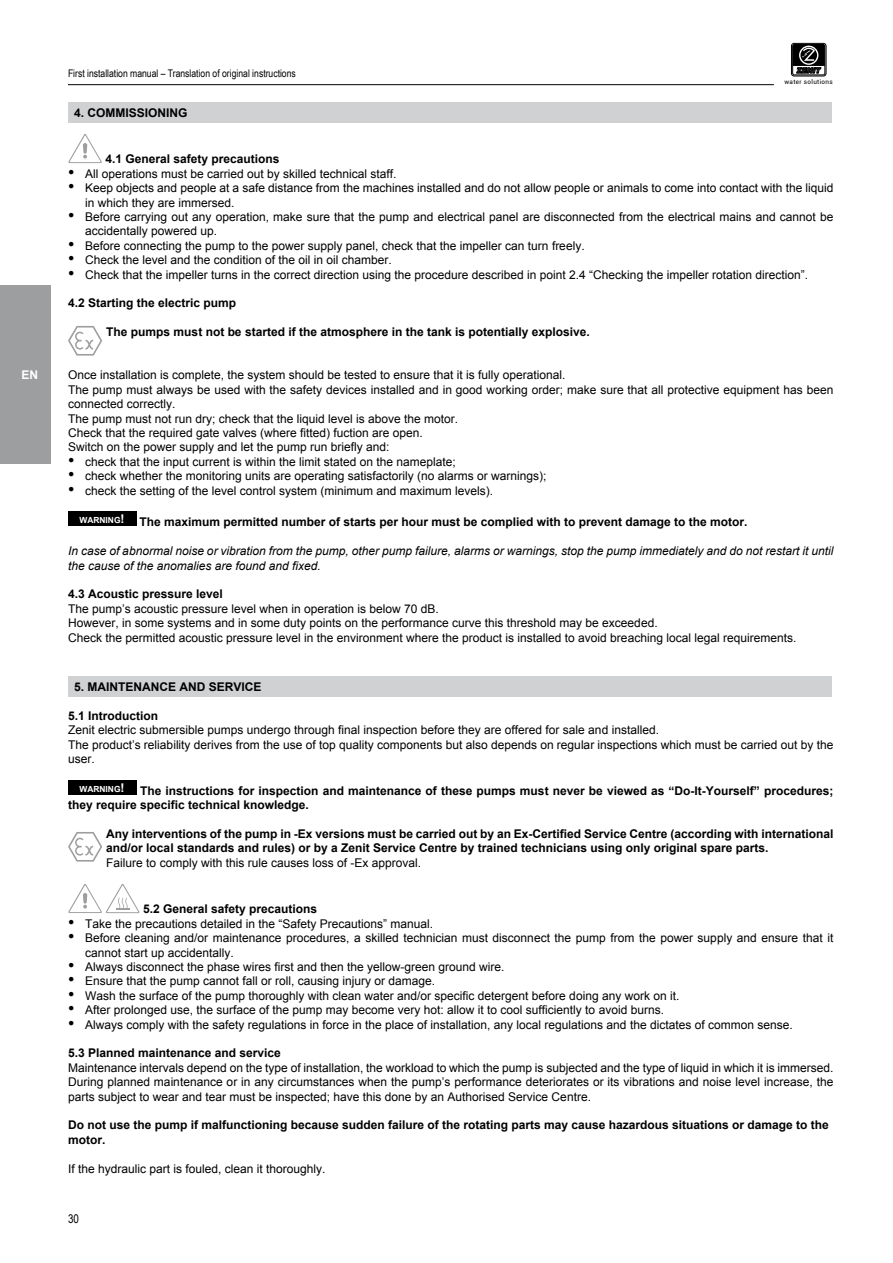
<style>
.page{position:relative;width:893px;height:1263px;background:#fff}
.page>*{position:absolute;margin:0;border:0;box-sizing:border-box;transform-origin:0 0}
.t1{font:12px/14.4px "Arial";color:#000}
.t2{font:700 12px/14.4px "Arial";color:#000}
.t3{font:italic 12px/14.4px "Arial";color:#000}
.t4{font:12px "Arial Narrow";color:#000}
.t5{font:700 12px "Arial";color:#fff}
.t6{font:10.5px "Arial Narrow";color:#000}
.t7{font:700 8.4px "Arial";color:#fff}
.t8{font:6.3px "Roboto";letter-spacing:.05em;color:#000}
.s1{font-family:"Times New Roman";font-size:18px}
.s2{font-size:12px}
</style>
<div class="page">
<hr style="left:68px;top:84px;width:706px;height:1px;background:#000">
<div style="left:791px;top:43px;width:35px;height:33px;border:1px solid #000;border-radius:3px"></div>
<div style="left:792px;top:44px;width:33px;height:31px;border:1px solid #000;border-radius:2px"></div>
<svg style="left:793px;top:44px;width:32px;height:29px"></svg>
<div style="left:0;top:285px;width:51px;height:178px;background:#9c9e9f"></div>
<div style="left:68px;top:102px;width:764px;height:21px;background:#d0d1d2"></div>
<svg style="left:68px;top:134px;width:34px;height:29px"></svg>
<svg style="left:68px;top:326px;width:34px;height:30px"></svg>
<div style="left:68px;top:511px;width:68px;height:15px;background:#000"></div>
<div style="left:68px;top:676px;width:764px;height:21px;background:#d0d1d2"></div>
<div style="left:68px;top:780px;width:68px;height:15px;background:#000"></div>
<svg style="left:68px;top:832px;width:34px;height:29px"></svg>
<svg style="left:68px;top:884px;width:72px;height:29px"></svg>
<p class="t5" style="left:21px;top:366px;width:18px">EN</p>
<p class="t6" style="left:68px;top:66px;width:229px">First installation manual – Translation of original instructions</p>
<p class="t2" style="left:74px;top:106px;width:115px">4. COMMISSIONING</p>
<p class="t2" style="left:106px;top:152px;width:176px">4.1 General safety precautions</p>
<p class="t1" style="left:68px;top:166px;width:330px"><span class="s1">•</span> All operations must be carried out by skilled technical staff.</p>
<p class="t1" style="left:85px;top:181px;width:750px;text-indent:-17px"><span class="s1">•</span> Keep objects and people at a safe distance from the machines installed and do not allow people or animals to come into contact with the liquid in which they are immersed.</p>
<p class="t1" style="left:85px;top:210px;width:750px;text-indent:-17px"><span class="s1">•</span> Before carrying out any operation, make sure that the pump and electrical panel are disconnected from the electrical mains and cannot be accidentally powered up.</p>
<p class="t1" style="left:68px;top:238px;width:518px"><span class="s1">•</span> Before connecting the pump to the power supply panel, check that the impeller can turn freely.</p>
<p class="t1" style="left:68px;top:253px;width:325px"><span class="s1">•</span> Check the level and the condition of the oil in oil chamber.</p>
<p class="t1" style="left:68px;top:267px;width:741px"><span class="s1">•</span> Check that the impeller turns in the correct direction using the procedure described in point 2.4 “Checking the impeller rotation direction”.</p>
<p class="t2" style="left:68px;top:296px;width:170px">4.2 Starting the electric pump</p>
<p class="t2" style="left:106px;top:325px;width:485px">The pumps must not be started if the atmosphere in the tank is potentially explosive.</p>
<p class="t1" style="left:68px;top:368px;width:767px">Once installation is complete, the system should be tested to ensure that it is fully operational.<br>The pump must always be used with the safety devices installed and in good working order; make sure that all protective equipment has been connected correctly.<br>The pump must not run dry; check that the liquid level is above the motor.<br>Check that the required gate valves (where fitted) fuction are open.<br>Switch on the power supply and let the pump run briefly and:</p>
<p class="t1" style="left:68px;top:454px;width:389px"><span class="s1">•</span> check that the input current is within the limit stated on the nameplate;</p>
<p class="t1" style="left:68px;top:469px;width:480px"><span class="s1">•</span> check whether the monitoring units are operating satisfactorily (no alarms or warnings);</p>
<p class="t1" style="left:68px;top:483px;width:427px"><span class="s1">•</span> check the setting of the level control system (minimum and maximum levels).</p>
<p class="t2" style="left:80px;top:515px;width:669px"><sup>WARNING</sup><sup>!</sup> The maximum permitted number of starts per hour must be complied with to prevent damage to the motor.</p>
<p class="t3" style="left:68px;top:544px;width:767px">In case of abnormal noise or vibration from the pump, other pump failure, alarms or warnings, stop the pump immediately and do not restart it until the cause of the anomalies are found and fixed.</p>
<p class="t2" style="left:68px;top:587px;width:156px">4.3 Acoustic pressure level</p>
<p class="t1" style="left:68px;top:601px;width:730px">The pump’s acoustic pressure level when in operation is below 70 dB.<br>However, in some systems and in some duty points on the performance curve this threshold may be exceeded.<br>Check the permitted acoustic pressure level in the environment where the product is installed to avoid breaching local legal requirements.</p>
<p class="t2" style="left:74px;top:680px;width:189px">5. MAINTENANCE AND SERVICE</p>
<p class="t2" style="left:68px;top:709px;width:92px">5.1 Introduction</p>
<p class="t1" style="left:68px;top:723px;width:767px">Zenit electric submersible pumps undergo through final inspection before they are offered for sale and installed.<br>The product’s reliability derives from the use of top quality components but also depends on regular inspections which must be carried out by the user.</p>
<p class="t7" style="left:80px;top:783px;width:47px">WARNING<span class="s2">!</span></p>
<p class="t8" style="left:784px;top:78px;width:50px">water solutions</p>
<p class="t2" style="left:68px;top:784px;width:767px;text-indent:72px">The instructions for inspection and maintenance of these pumps must never be viewed as “Do-It-Yourself” procedures; they require specific technical knowledge.</p>
<p class="t2" style="left:106px;top:827px;width:729px">Any interventions of the pump in -Ex versions must be carried out by an Ex-Certified Service Centre (according with international and/or local standards and rules) or by a Zenit Service Centre by trained technicians using only original spare parts.</p>
<p class="t1" style="left:106px;top:855px;width:316px">Failure to comply with this rule causes loss of -Ex approval.</p>
<p class="t2" style="left:143px;top:902px;width:176px">5.2 General safety precautions</p>
<p class="t1" style="left:68px;top:916px;width:367px"><span class="s1">•</span> Take the precautions detailed in the “Safety Precautions” manual.</p>
<p class="t1" style="left:85px;top:931px;width:750px;text-indent:-17px"><span class="s1">•</span> Before cleaning and/or maintenance procedures, a skilled technician must disconnect the pump from the power supply and ensure that it cannot start up accidentally.</p>
<p class="t1" style="left:68px;top:960px;width:438px"><span class="s1">•</span> Always disconnect the phase wires first and then the yellow-green ground wire.</p>
<p class="t1" style="left:68px;top:974px;width:369px"><span class="s1">•</span> Ensure that the pump cannot fall or roll, causing injury or damage.</p>
<p class="t1" style="left:68px;top:988px;width:613px"><span class="s1">•</span> Wash the surface of the pump thoroughly with clean water and/or specific detergent before doing any work on it.</p>
<p class="t1" style="left:68px;top:1003px;width:597px"><span class="s1">•</span> After prolonged use, the surface of the pump may become very hot: allow it to cool sufficiently to avoid burns.</p>
<p class="t1" style="left:68px;top:1017px;width:726px"><span class="s1">•</span> Always comply with the safety regulations in force in the place of installation, any local regulations and the dictates of common sense.</p>
<p class="t2" style="left:68px;top:1046px;width:214px">5.3 Planned maintenance and service</p>
<p class="t1" style="left:68px;top:1060px;width:767px;text-align:justify">Maintenance intervals depend on the type of installation, the workload to which the pump is subjected and the type of liquid in which it is immersed.<br>During planned maintenance or in any circumstances when the pump’s performance deteriorates or its vibrations and noise level increase, the parts subject to wear and tear must be inspected; have this done by an Authorised Service Centre.</p>
<p class="t2" style="left:68px;top:1118px;width:762px">Do not use the pump if malfunctioning because sudden failure of the rotating parts may cause hazardous situations or damage to the motor.</p>
<p class="t1" style="left:68px;top:1161px;width:259px">If the hydraulic part is fouled, clean it thoroughly.</p>
<p class="t4" style="left:68px;top:1210px;width:12px">30</p>
</div>
